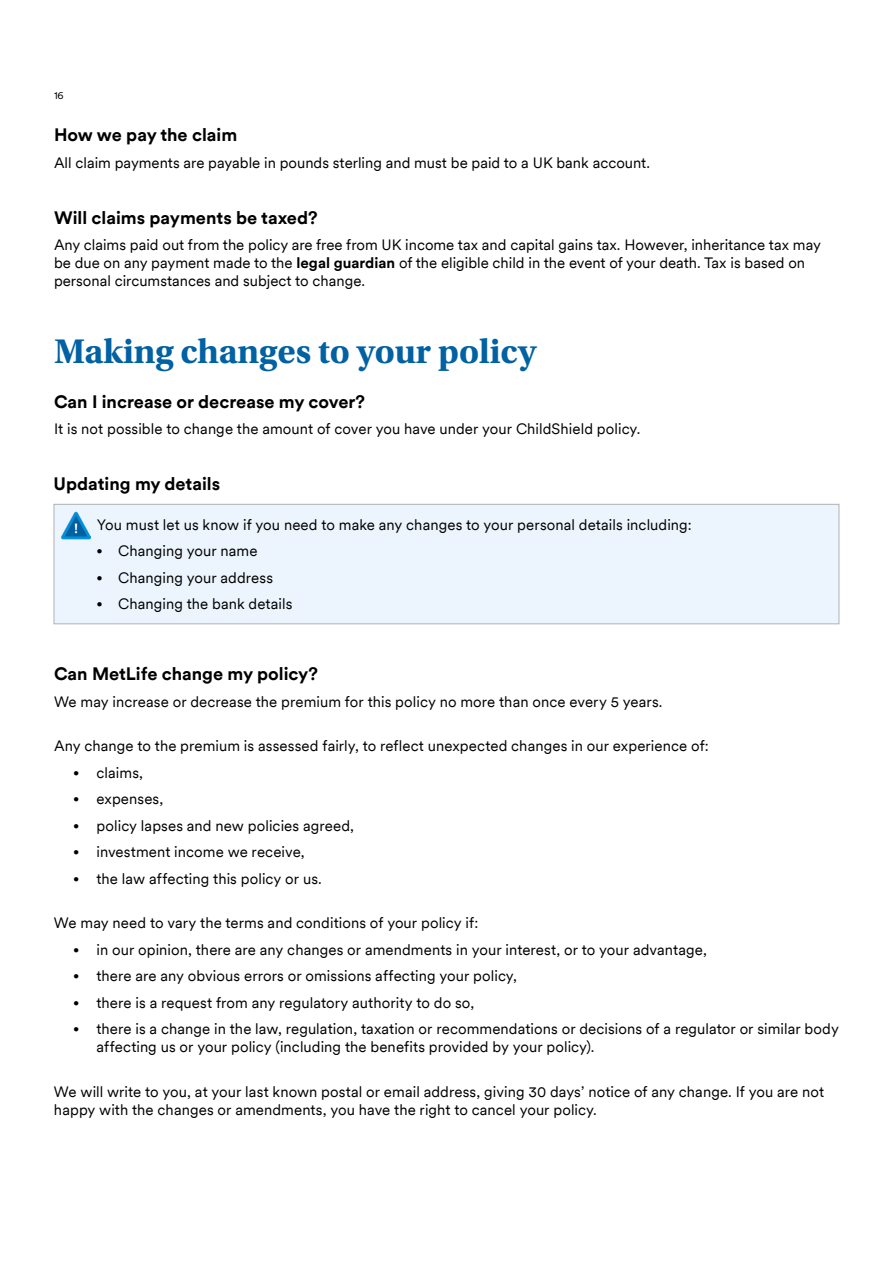
<style>
.page{position:relative;width:893px;height:1263px;background:#fff}
.page>*{position:absolute;margin:0;border:0;box-sizing:border-box;transform-origin:0 0}
.t1{font:700 36px "Utopia Std";letter-spacing:-.005em;color:#0061a3}
.t2{font:700 18px "Met Life Circular TT";color:#000}
.t3{font:15px/18px "Met Life Circular TT";letter-spacing:.005em;color:#000}
.t4{font:10.5px "Met Life Circular";color:#000}
.s1{font-weight:700}
</style>
<div class="page">
<div style="left:54px;top:504px;width:785px;height:120px;background:#ecf5fd"></div>
<div style="left:54px;top:504px;width:785px;height:120px;border:1px solid #b1b2b4"></div>
<img style="left:62px;top:511px;width:28px;height:29px">
<p class="t4" style="left:54px;top:89px;width:11px">16</p>
<p class="t2" style="left:54px;top:122px;width:185px">How we pay the claim</p>
<p class="t3" style="left:54px;top:153px;width:597px">All claim payments are payable in pounds sterling and must be paid to a UK bank account.</p>
<p class="t2" style="left:54px;top:205px;width:265px">Will claims payments be taxed?</p>
<p class="t3" style="left:54px;top:235px;width:768px">Any claims paid out from the policy are free from UK income tax and capital gains tax. However, inheritance tax may be due on any payment made to the <span class="s1">legal guardian</span> of the eligible child in the event of your death. Tax is based on personal circumstances and subject to change.</p>
<h1 class="t1" style="left:54px;top:331px;width:484px">Making changes to your policy</h1>
<p class="t2" style="left:54px;top:389px;width:313px">Can I increase or decrease my cover?</p>
<p class="t3" style="left:54px;top:419px;width:588px">It is not possible to change the amount of cover you have under your ChildShield policy.</p>
<p class="t2" style="left:54px;top:471px;width:168px">Updating my details</p>
<p class="t3" style="left:97px;top:515px;width:596px">You must let us know if you need to make any changes to your personal details including:</p>
<p class="t3" style="left:97px;top:542px;width:162px">● Changing your name</p>
<p class="t3" style="left:97px;top:568px;width:178px">● Changing your address</p>
<p class="t3" style="left:97px;top:595px;width:197px">● Changing the bank details</p>
<p class="t2" style="left:54px;top:661px;width:265px">Can MetLife change my policy?</p>
<p class="t3" style="left:54px;top:692px;width:610px">We may increase or decrease the premium for this policy no more than once every 5 years.</p>
<p class="t3" style="left:54px;top:736px;width:656px">Any change to the premium is assessed fairly, to reflect unexpected changes in our experience of:</p>
<p class="t3" style="left:74px;top:763px;width:71px">● claims,</p>
<p class="t3" style="left:74px;top:789px;width:91px">● expenses,</p>
<p class="t3" style="left:74px;top:816px;width:282px">● policy lapses and new policies agreed,</p>
<p class="t3" style="left:74px;top:842px;width:233px">● investment income we receive,</p>
<p class="t3" style="left:74px;top:869px;width:250px">● the law affecting this policy or us.</p>
<p class="t3" style="left:54px;top:913px;width:426px">We may need to vary the terms and conditions of your policy if:</p>
<p class="t3" style="left:74px;top:940px;width:635px">● in our opinion, there are any changes or amendments in your interest, or to your advantage,</p>
<p class="t3" style="left:74px;top:966px;width:445px">● there are any obvious errors or omissions affecting your policy,</p>
<p class="t3" style="left:74px;top:993px;width:402px">● there is a request from any regulatory authority to do so,</p>
<p class="t3" style="left:97px;top:1019px;width:744px;text-indent:-23px">● there is a change in the law, regulation, taxation or recommendations or decisions of a regulator or similar body affecting us or your policy (including the benefits provided by your policy).</p>
<p class="t3" style="left:54px;top:1082px;width:772px">We will write to you, at your last known postal or email address, giving 30 days’ notice of any change. If you are not happy with the changes or amendments, you have the right to cancel your policy.</p>
</div>
